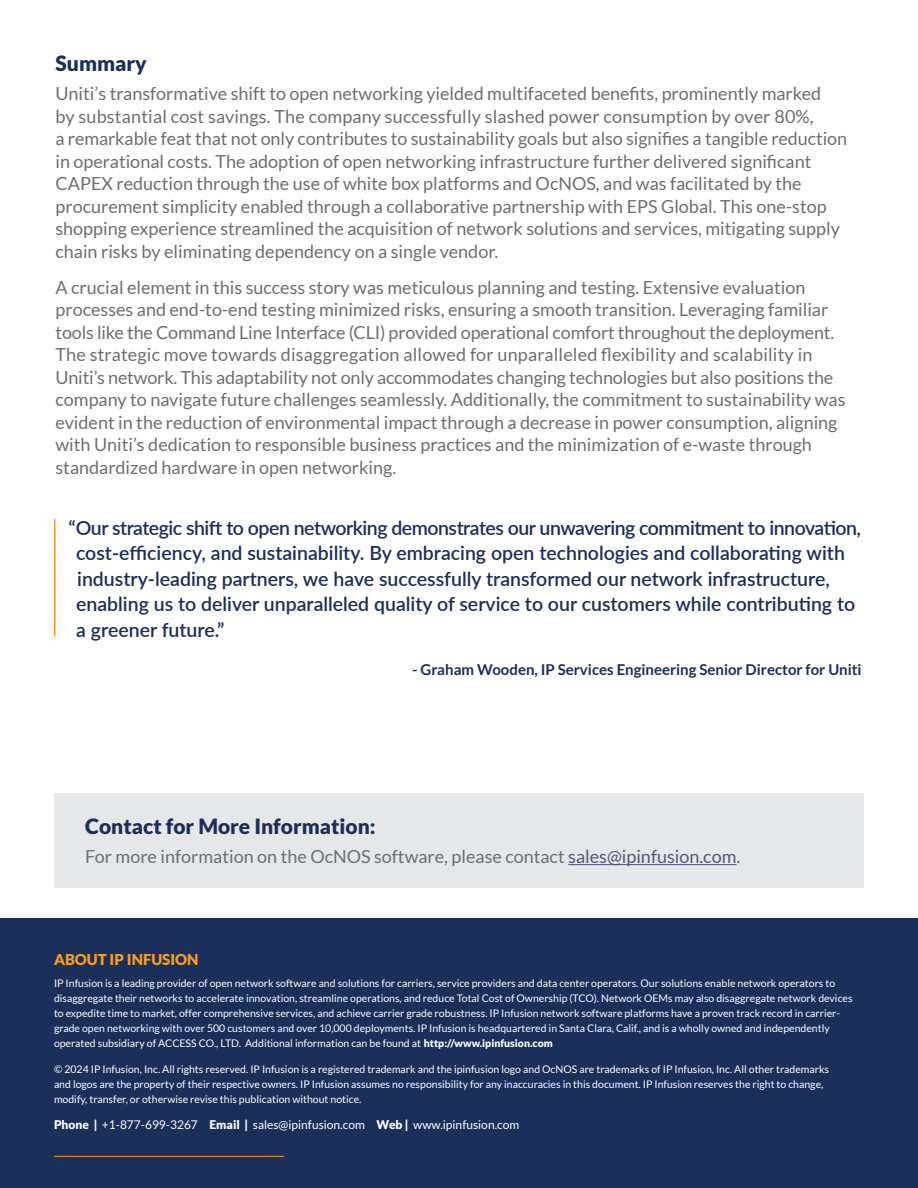
<style>
.page{position:relative;width:918px;height:1188px;background:#fff}
.page>*{position:absolute;margin:0;border:0;box-sizing:border-box;transform-origin:0 0}
.t1{font:900 21px "Lato";color:#1a2f59}
.t2{font:600 19.5px/25.5px "Lato";color:#1a2f59}
.t3{font:18px/22.5px "Lato";color:#6d6e71}
.t4{font:700 15px "Lato";color:#1a2f59}
.t5{font:900 15px "Lato";color:#f99d20}
.t6{font:12px "Lato";color:#fff}
.t7{font:10.5px/15px "Lato";color:#fff}
.s1{color:#53587a}
.s2{font-weight:900}
</style>
<div class="page">
<div style="left:0;top:918px;width:918px;height:270px;background:#1a2f59"></div>
<hr style="left:54px;top:1156px;width:230px;height:1px;background:#f99d20">
<div style="left:54px;top:793px;width:810px;height:95px;background:#e6e7e8"></div>
<hr style="left:568px;top:864px;width:169px;height:1px;background:#53587a">
<hr style="left:54px;top:519px;width:2px;height:117px;background:#f99d20">
<p class="t1" style="left:56px;top:51px;width:93px">Summary</p>
<p class="t3" style="left:56px;top:82px;width:793px">Uniti’s transformative shift to open networking yielded multifaceted benefits, prominently marked<br>by substantial cost savings. The company successfully slashed power consumption by over 80%,<br>a remarkable feat that not only contributes to sustainability goals but also signifies a tangible reduction in operational costs. The adoption of open networking infrastructure further delivered significant CAPEX reduction through the use of white box platforms and OcNOS, and was facilitated by the procurement simplicity enabled through a collaborative partnership with EPS Global. This one-stop shopping experience streamlined the acquisition of network solutions and services, mitigating supply chain risks by eliminating dependency on a single vendor.</p>
<p class="t3" style="left:56px;top:276px;width:791px">A crucial element in this success story was meticulous planning and testing. Extensive evaluation processes and end-to-end testing minimized risks, ensuring a smooth transition. Leveraging familiar tools like the Command Line Interface (CLI) provided operational comfort throughout the deployment.<br>The strategic move towards disaggregation allowed for unparalleled flexibility and scalability in Uniti’s network. This adaptability not only accommodates changing technologies but also positions the company to navigate future challenges seamlessly. Additionally, the commitment to sustainability was evident in the reduction of environmental impact through a decrease in power consumption, aligning with Uniti’s dedication to responsible business practices and the minimization of e-waste through standardized hardware in open networking.</p>
<p class="t2" style="left:76px;top:514px;width:786px;text-indent:-8px">“Our strategic shift to open networking demonstrates our unwavering commitment to innovation, cost-efficiency, and sustainability. By embracing open technologies and collaborating with industry-leading partners, we have successfully transformed our network infrastructure, enabling us to deliver unparalleled quality of service to our customers while contributing to a greener future.”</p>
<p class="t4" style="left:412px;top:661px;width:451px">- Graham Wooden, IP Services Engineering Senior Director for Uniti</p>
<p class="t1" style="left:85px;top:814px;width:292px">Contact for More Information:</p>
<p class="t3" style="left:85px;top:845px;width:657px">For more information on the OcNOS software, please contact <span class="s1">sales@ipinfusion.com</span>.</p>
<p class="t5" style="left:54px;top:951px;width:146px">ABOUT IP INFUSION</p>
<p class="t7" style="left:54px;top:976px;width:800px">IP Infusion is a leading provider of open network software and solutions for carriers, service providers and data center operators. Our solutions enable network operators to disaggregate their networks to accelerate innovation, streamline operations, and reduce Total Cost of Ownership (TCO). Network OEMs may also disaggregate network devices to expedite time to market, offer comprehensive services, and achieve carrier grade robustness. IP Infusion network software platforms have a proven track record in carrier&shy;grade open networking with over 500 customers and over 10,000 deployments. IP Infusion is headquartered in Santa Clara, Calif., and is a wholly owned and independently operated subsidiary of ACCESS CO., LTD. Additional information can be found at <span class="s2">http://www.ipinfusion.com</span></p>
<p class="t7" style="left:54px;top:1062px;width:777px">© 2024 IP Infusion, Inc. All rights reserved. IP Infusion is a registered trademark and the ipinfusion logo and OcNOS are trademarks of IP Infusion, Inc. All other trademarks and logos are the property of their respective owners. IP Infusion assumes no responsibility for any inaccuracies in this document. IP Infusion reserves the right to change, modify, transfer, or otherwise revise this publication without notice.</p>
<p class="t6" style="left:54px;top:1118px;width:467px"><span class="s2">Phone |</span> +1-877-699-3267 <span class="s2">Email |</span> sales@ipinfusion.com <span class="s2">Web |</span> www.ipinfusion.com</p>
</div>
